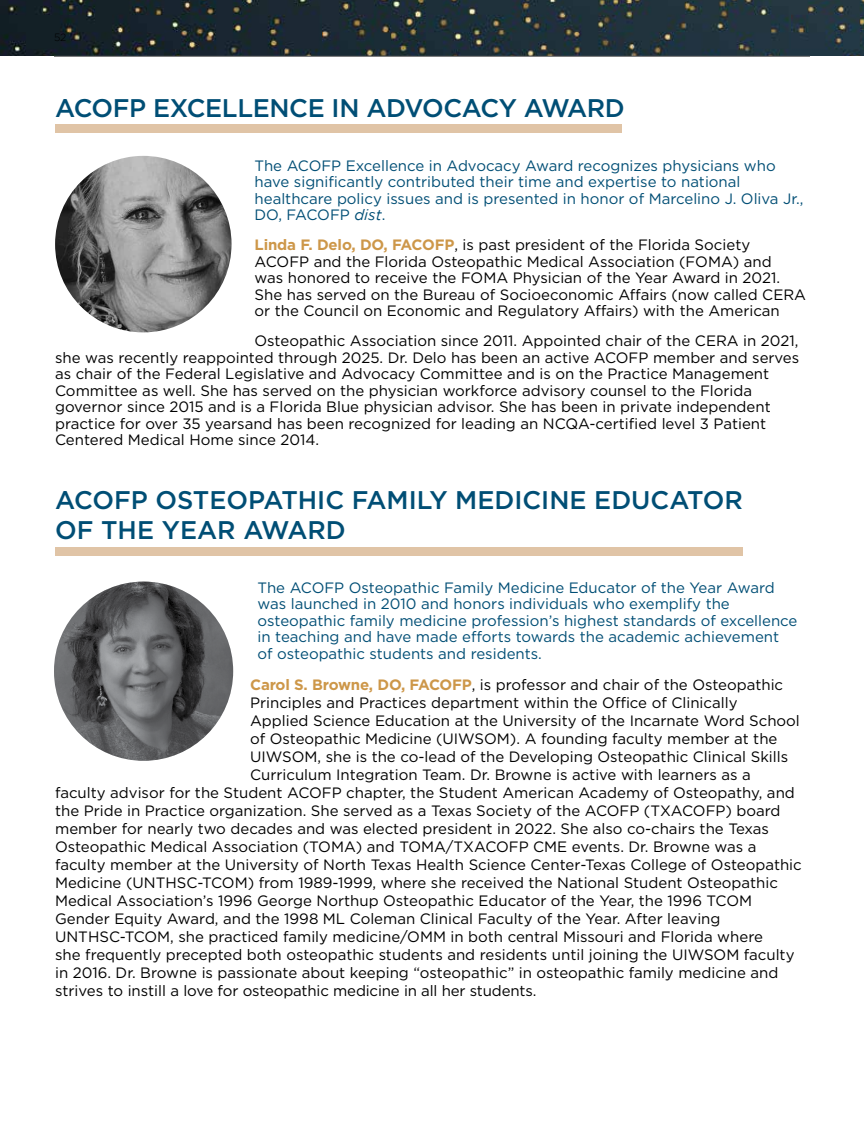
<style>
.page{position:relative;width:864px;height:1148px;background:#fff}
.page>*{position:absolute;margin:0;border:0;box-sizing:border-box;transform-origin:0 0}
.t1{font:500 25.5px/30px "Gotham";letter-spacing:-.015em;color:#004e75}
.t2{font:15px/16.5px "Gotham";color:#000}
.t3{font:15px/16.5px "Gotham";color:#004e75}
.t4{font:300 10.5px "Gotham";color:#000}
.s1{font-style:italic}
.s2{font-weight:700;color:#cd9749}
</style>
<div class="page">
<img style="left:55px;top:156px;width:177px;height:176px;border-radius:88px">
<img style="left:54px;top:581px;width:179px;height:179px;border-radius:90px">
<div style="left:55px;top:124px;width:567px;height:9px;background:#e0c4a6"></div>
<div style="left:55px;top:547px;width:688px;height:8px;background:#e0c4a6"></div>
<img style="left:0;top:0;width:322px;height:56px">
<img style="left:322px;top:0;width:542px;height:56px">
<hr style="left:54px;top:56px;width:756px;height:1px;background:#58595b">
<p class="t4" style="left:54px;top:32px;width:14px">52</p>
<h1 class="t1" style="left:55px;top:92px;width:571px">ACOFP EXCELLENCE IN ADVOCACY AWARD</h1>
<p class="t3" style="left:255px;top:157px;width:550px">The ACOFP Excellence in Advocacy Award recognizes physicians who have significantly contributed their time and expertise to national healthcare policy issues and is presented in honor of Marcelino J. Oliva Jr., DO, FACOFP <span class="s1">dist</span>.</p>
<p class="t2" style="left:255px;top:236px;width:553px"><span class="s2">Linda F. Delo, DO, FACOFP</span>, is past president of the Florida Society ACOFP and the Florida Osteopathic Medical Association (FOMA) and<br>was honored to receive the FOMA Physician of the Year Award in 2021.<br>She has served on the Bureau of Socioeconomic Affairs (now called CERA or the Council on Economic and Regulatory Affairs) with the American</p>
<p class="t2" style="left:55px;top:332px;width:746px;text-indent:200px">Osteopathic Association since 2011. Appointed chair of the CERA in 2021, she was recently reappointed through 2025. Dr. Delo has been an active ACOFP member and serves as chair of the Federal Legislative and Advocacy Committee and is on the Practice Management Committee as well. She has served on the physician workforce advisory counsel to the Florida governor since 2015 and is a Florida Blue physician advisor. She has been in private independent practice for over 35 yearsand has been recognized for leading an NCQA-certified level 3 Patient Centered Medical Home since 2014.</p>
<h1 class="t1" style="left:55px;top:484px;width:689px">ACOFP OSTEOPATHIC FAMILY MEDICINE EDUCATOR<br>OF THE YEAR AWARD</h1>
<p class="t3" style="left:258px;top:578px;width:541px">The ACOFP Osteopathic Family Medicine Educator of the Year Award was launched in 2010 and honors individuals who exemplify the osteopathic family medicine profession’s highest standards of excellence in teaching and have made efforts towards the academic achievement of osteopathic students and residents.</p>
<p class="t2" style="left:250px;top:676px;width:535px"><span class="s2">Carol S. Browne, DO, FACOFP</span>, is professor and chair of the Osteopathic</p>
<p class="t2" style="left:250px;top:694px;width:489px">Principles and Practices department within the Office of Clinically</p>
<p class="t2" style="left:250px;top:712px;width:551px">Applied Science Education at the University of the Incarnate Word School</p>
<p class="t2" style="left:250px;top:730px;width:529px">of Osteopathic Medicine (UIWSOM). A founding faculty member at the</p>
<p class="t2" style="left:250px;top:748px;width:540px">UIWSOM, she is the co-lead of the Developing Osteopathic Clinical Skills</p>
<p class="t2" style="left:250px;top:766px;width:502px">Curriculum Integration Team. Dr. Browne is active with learners as a</p>
<p class="t2" style="left:55px;top:784px;width:741px">faculty advisor for the Student ACOFP chapter, the Student American Academy of Osteopathy, and</p>
<p class="t2" style="left:55px;top:802px;width:727px">the Pride in Practice organization. She served as a Texas Society of the ACOFP (TXACOFP) board</p>
<p class="t2" style="left:55px;top:820px;width:716px">member for nearly two decades and was elected president in 2022. She also co-chairs the Texas</p>
<p class="t2" style="left:55px;top:838px;width:703px">Osteopathic Medical Association (TOMA) and TOMA/TXACOFP CME events. Dr. Browne was a</p>
<p class="t2" style="left:55px;top:856px;width:748px">faculty member at the University of North Texas Health Science Center-Texas College of Osteopathic</p>
<p class="t2" style="left:55px;top:874px;width:724px">Medicine (UNTHSC-TCOM) from 1989-1999, where she received the National Student Osteopathic</p>
<p class="t2" style="left:55px;top:892px;width:699px">Medical Association’s 1996 George Northup Osteopathic Educator of the Year, the 1996 TCOM</p>
<p class="t2" style="left:55px;top:910px;width:667px">Gender Equity Award, and the 1998 ML Coleman Clinical Faculty of the Year. After leaving</p>
<p class="t2" style="left:55px;top:928px;width:709px">UNTHSC-TCOM, she practiced family medicine/OMM in both central Missouri and Florida where</p>
<p class="t2" style="left:55px;top:946px;width:741px">she frequently precepted both osteopathic students and residents until joining the UIWSOM faculty</p>
<p class="t2" style="left:55px;top:964px;width:725px">in 2016. Dr. Browne is passionate about keeping “osteopathic” in osteopathic family medicine and</p>
<p class="t2" style="left:55px;top:982px;width:483px">strives to instill a love for osteopathic medicine in all her students.</p>
</div>
